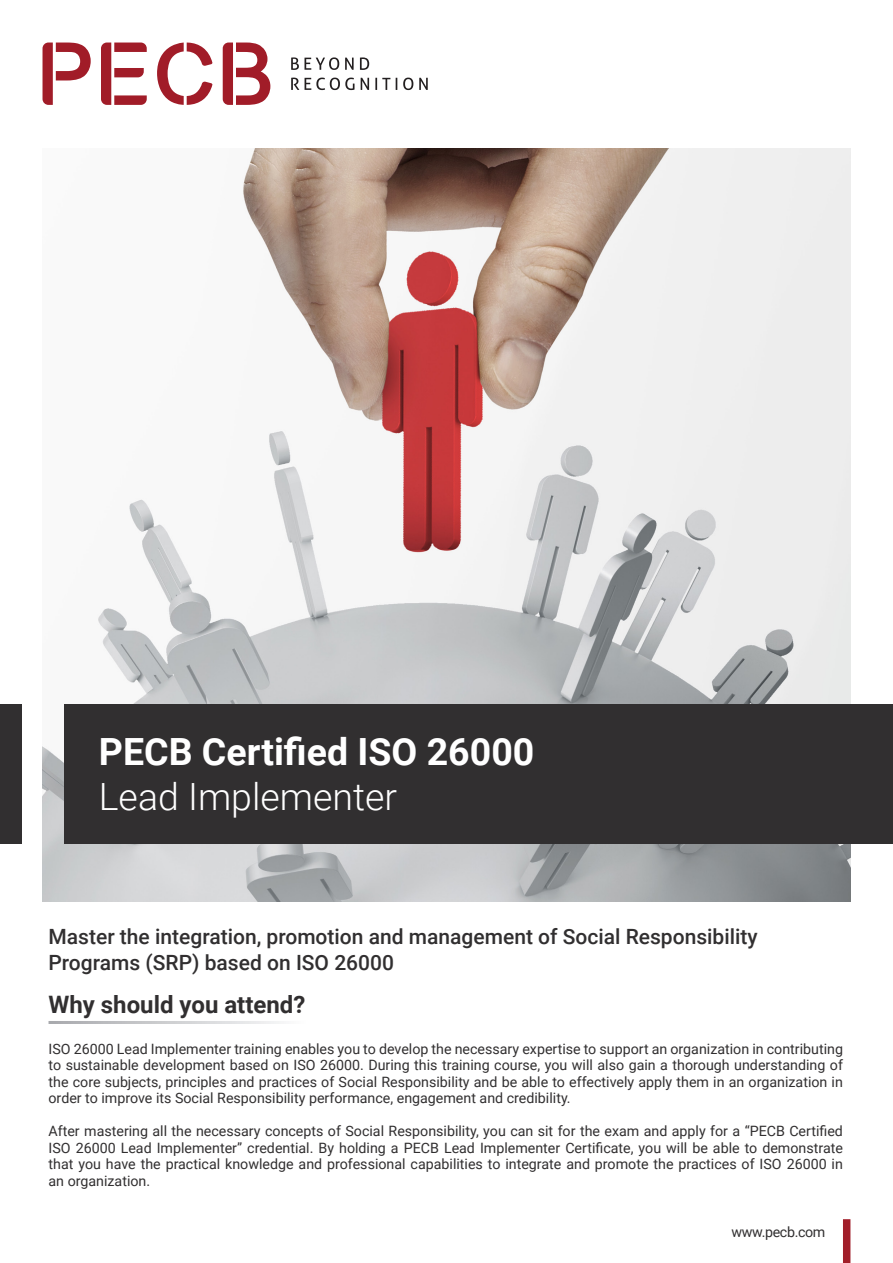
<style>
.page{position:relative;width:893px;height:1263px;background:#fff}
.page>*{position:absolute;margin:0;border:0;box-sizing:border-box;transform-origin:0 0}
.t1{font:700 37.5px "Roboto";color:#fff}
.t2{font:300 37.5px "Roboto";color:#fff}
.t3{font:700 24px "Roboto";color:#312f30}
.t4{font:500 21px/25.2px "Roboto";color:#312f30}
.Bullet_Points{font:14.25px/16.5px "Roboto";color:#312f30;text-align:justify}
.Bullet_Points-2{font:14.25px "Roboto";letter-spacing:-.025em;color:#312f30}
</style>
<div class="page">
<img style="left:43px;top:149px;width:807px;height:752px">
<div style="left:843px;top:1219px;width:7px;height:44px;background:#a11e29"></div>
<div style="left:65px;top:704px;width:828px;height:140px;background:#312f30"></div>
<div style="left:0;top:704px;width:21px;height:140px;background:#312f30"></div>
<svg style="left:43px;top:43px;width:48px;height:62px"></svg>
<svg style="left:101px;top:43px;width:46px;height:62px"></svg>
<svg style="left:157px;top:43px;width:55px;height:62px"></svg>
<svg style="left:223px;top:43px;width:47px;height:62px"></svg>
<svg style="left:291px;top:57px;width:48px;height:13px"></svg>
<svg style="left:345px;top:58px;width:9px;height:12px"></svg>
<svg style="left:360px;top:57px;width:9px;height:13px"></svg>
<svg style="left:291px;top:78px;width:8px;height:12px"></svg>
<svg style="left:305px;top:78px;width:49px;height:12px"></svg>
<svg style="left:361px;top:78px;width:8px;height:12px"></svg>
<svg style="left:375px;top:78px;width:15px;height:12px"></svg>
<svg style="left:396px;top:78px;width:1px;height:12px"></svg>
<svg style="left:403px;top:78px;width:10px;height:12px"></svg>
<svg style="left:419px;top:78px;width:9px;height:12px"></svg>
<p class="t1" style="left:99px;top:725px;width:437px">PECB Certified ISO 26000</p>
<p class="t2" style="left:99px;top:770px;width:300px">Lead Implementer</p>
<p class="t4" style="left:49px;top:923px;width:711px">Master the integration, promotion and management of Social Responsibility<br>Programs (SRP) based on ISO 26000</p>
<p class="t3" style="left:49px;top:988px;width:258px">Why should you attend?</p>
<p class="Bullet_Points" style="left:49px;top:1040px;width:796px">ISO 26000 Lead Implementer training enables you to develop the necessary expertise to support an organization in contributing to sustainable development based on ISO 26000. During this training course, you will also gain a thorough understanding of the core subjects, principles and practices of Social Responsibility and be able to effectively apply them in an organization in order to improve its Social Responsibility performance, engagement and credibility.</p>
<p class="Bullet_Points" style="left:49px;top:1122px;width:796px">After mastering all the necessary concepts of Social Responsibility, you can sit for the exam and apply for a “PECB Certified ISO 26000 Lead Implementer” credential. By holding a PECB Lead Implementer Certificate, you will be able to demonstrate that you have the practical knowledge and professional capabilities to integrate and promote the practices of ISO 26000 in an organization.</p>
<p class="Bullet_Points-2" style="left:731px;top:1221px;width:95px">www.pecb.com</p>
</div>
